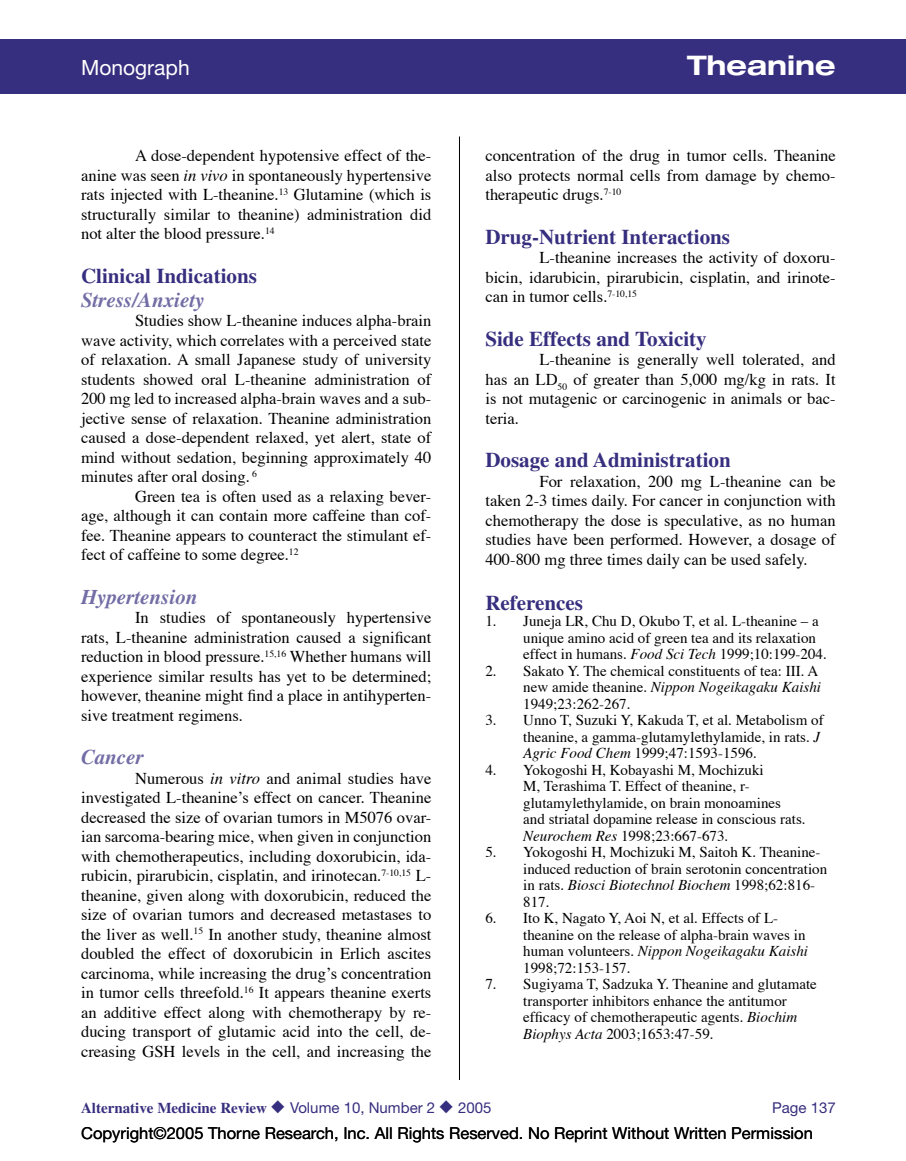
<style>
.page{position:relative;width:906px;height:1161px;background:#fff}
.page>*{position:absolute;margin:0;border:0;box-sizing:border-box;transform-origin:0 0}
.t1{font:700 expanded 27px "Helvetica Neue";color:#fff}
.t2{font:700 21px "Times";color:#362e7e}
.t3{font:italic 700 21px "Times";color:#726da5}
.t4{font:21px "Helvetica Neue";color:#fff}
.t5{font:16.5px/19.5px "Times";color:#000;text-align:justify}
.t6{font:16.5px "Helvetica Neue";color:#000}
.t7{font:15px/16.5px "Times";color:#000}
.t8{font:700 15px "Times";color:#362e7e}
.t9{font:15px "Helvetica Neue";color:#362e7e}
.s1{font-style:italic}
.s2{font-family:"Helvetica Neue";font-weight:400}
</style>
<div class="page">
<div style="left:0;top:39px;width:905px;height:55px;background:#362e7e"></div>
<hr style="left:459px;top:136px;width:1px;height:944px;background:#000">
<p class="t4" style="left:81px;top:55px;width:110px">Monograph</p>
<h1 class="t1" style="left:686px;top:49px;width:150px">Theanine</h1>
<p class="t5" style="left:81px;top:147px;width:351px;text-indent:54px">A dose-dependent hypotensive effect of the&shy;anine was seen <span class="s1">in vivo</span> in spontaneously hypertensive rats injected with L-theanine.<sup>13</sup> Glutamine (which is structurally similar to theanine) administration did not alter the blood pressure.<sup>14</sup></p>
<p class="t2" style="left:81px;top:263px;width:177px">Clinical Indications</p>
<p class="t3" style="left:81px;top:288px;width:125px">Stress/Anxiety</p>
<p class="t5" style="left:81px;top:312px;width:351px;text-indent:54px">Studies show L-theanine induces alpha-brain wave activity, which correlates with a perceived state of relaxation. A small Japanese study of university students showed oral L-theanine administration of 200 mg led to increased alpha-brain waves and a sub&shy;jective sense of relaxation. Theanine administration caused a dose-dependent relaxed, yet alert, state of mind without sedation, beginning approximately 40 minutes after oral dosing. <sup>6</sup></p>
<p class="t5" style="left:81px;top:488px;width:351px;text-indent:54px">Green tea is often used as a relaxing bever&shy;age, although it can contain more caffeine than cof&shy;fee. Theanine appears to counteract the stimulant ef&shy;fect of caffeine to some degree.<sup>12</sup></p>
<p class="t3" style="left:81px;top:585px;width:118px">Hypertension</p>
<p class="t5" style="left:81px;top:609px;width:351px;text-indent:54px">In studies of spontaneously hypertensive rats, L-theanine administration caused a significant reduction in blood pressure.<sup>15,16</sup> Whether humans will experience similar results has yet to be determined; however, theanine might find a place in antihyperten&shy;sive treatment regimens.</p>
<p class="t3" style="left:81px;top:745px;width:65px">Cancer</p>
<p class="t5" style="left:81px;top:770px;width:351px;text-indent:54px">Numerous <span class="s1">in vitro</span> and animal studies have investigated L-theanineʼs effect on cancer. Theanine decreased the size of ovarian tumors in M5076 ovar&shy;ian sarcoma-bearing mice, when given in conjunction with chemotherapeutics, including doxorubicin, ida&shy;rubicin, pirarubicin, cisplatin, and irinotecan.<sup>7-10,15</sup> L&shy;theanine, given along with doxorubicin, reduced the size of ovarian tumors and decreased metastases to the liver as well.<sup>15</sup> In another study, theanine almost doubled the effect of doxorubicin in Erlich ascites carcinoma, while increasing the drugʼs concentration in tumor cells threefold.<sup>16</sup> It appears theanine exerts an additive effect along with chemotherapy by re&shy;ducing transport of glutamic acid into the cell, de&shy;creasing GSH levels in the cell, and increasing the</p>
<p class="t5" style="left:485px;top:147px;width:351px">concentration of the drug in tumor cells. Theanine also protects normal cells from damage by chemo&shy;therapeutic drugs.<sup>7-10</sup></p>
<p class="t2" style="left:485px;top:224px;width:246px">Drug-Nutrient Interactions</p>
<p class="t5" style="left:485px;top:249px;width:351px;text-indent:54px">L-theanine increases the activity of doxoru&shy;bicin, idarubicin, pirarubicin, cisplatin, and irinote&shy;can in tumor cells.<sup>7-10,15</sup></p>
<p class="t2" style="left:485px;top:326px;width:223px">Side Effects and Toxicity</p>
<p class="t5" style="left:485px;top:351px;width:351px;text-indent:54px">L-theanine is generally well tolerated, and has an LD<sub>50</sub> of greater than 5,000 mg/kg in rats. It is not mutagenic or carcinogenic in animals or bac&shy;teria.</p>
<p class="t2" style="left:485px;top:448px;width:247px">Dosage and Administration</p>
<p class="t5" style="left:485px;top:473px;width:351px;text-indent:54px">For relaxation, 200 mg L-theanine can be taken 2-3 times daily. For cancer in conjunction with chemotherapy the dose is speculative, as no human studies have been performed. However, a dosage of 400-800 mg three times daily can be used safely.</p>
<p class="t2" style="left:485px;top:590px;width:99px">References</p>
<p class="t7" style="left:523px;top:614px;width:305px;text-indent:-38px">1. Juneja LR, Chu D, Okubo T, et al. L-theanine – a unique amino acid of green tea and its relaxation effect in humans. <span class="s1">Food Sci Tech</span> 1999;10:199-204.</p>
<p class="t7" style="left:523px;top:664px;width:299px;text-indent:-38px">2. Sakato Y. The chemical constituents of tea: III. A new amide theanine. <span class="s1">Nippon Nogeikagaku Kaishi<br></span>1949;23:262-267.</p>
<p class="t7" style="left:523px;top:713px;width:302px;text-indent:-38px">3. Unno T, Suzuki Y, Kakuda T, et al. Metabolism of theanine, a gamma-glutamylethylamide, in rats. <span class="s1">J<br>Agric Food Chem</span> 1999;47:1593-1596.</p>
<p class="t7" style="left:523px;top:763px;width:284px;text-indent:-38px">4. Yokogoshi H, Kobayashi M, Mochizuki<br>M, Terashima T. Effect of theanine, r&shy;glutamylethylamide, on brain monoamines and striatal dopamine release in conscious rats.<br><span class="s1">Neurochem Res</span> 1998;23:667-673.</p>
<p class="t7" style="left:523px;top:845px;width:305px;text-indent:-38px">5. Yokogoshi H, Mochizuki M, Saitoh K. Theanine&shy;induced reduction of brain serotonin concentration in rats. <span class="s1">Biosci Biotechnol Biochem</span> 1998;62:816- 817.</p>
<p class="t7" style="left:523px;top:911px;width:286px;text-indent:-38px">6. Ito K, Nagato Y, Aoi N, et al. Effects of L&shy;theanine on the release of alpha-brain waves in human volunteers. <span class="s1">Nippon Nogeikagaku Kaishi </span>1998;72:153-157.</p>
<p class="t7" style="left:523px;top:977px;width:295px;text-indent:-38px">7. Sugiyama T, Sadzuka Y. Theanine and glutamate transporter inhibitors enhance the antitumor efficacy of chemotherapeutic agents. <span class="s1">Biochim Biophys Acta</span> 2003;1653:47-59.</p>
<p class="t8" style="left:81px;top:1099px;width:412px">Alternative Medicine Review ◆ <span class="s2">Volume 10, Number 2</span> ◆ <span class="s2">2005</span></p>
<p class="t9" style="left:771px;top:1099px;width:65px">Page 137</p>
<p class="t6" style="left:81px;top:1124px;width:733px">Copyright©2005 Thorne Research, Inc. All Rights Reserved. No Reprint Without Written Permission</p>
</div>
